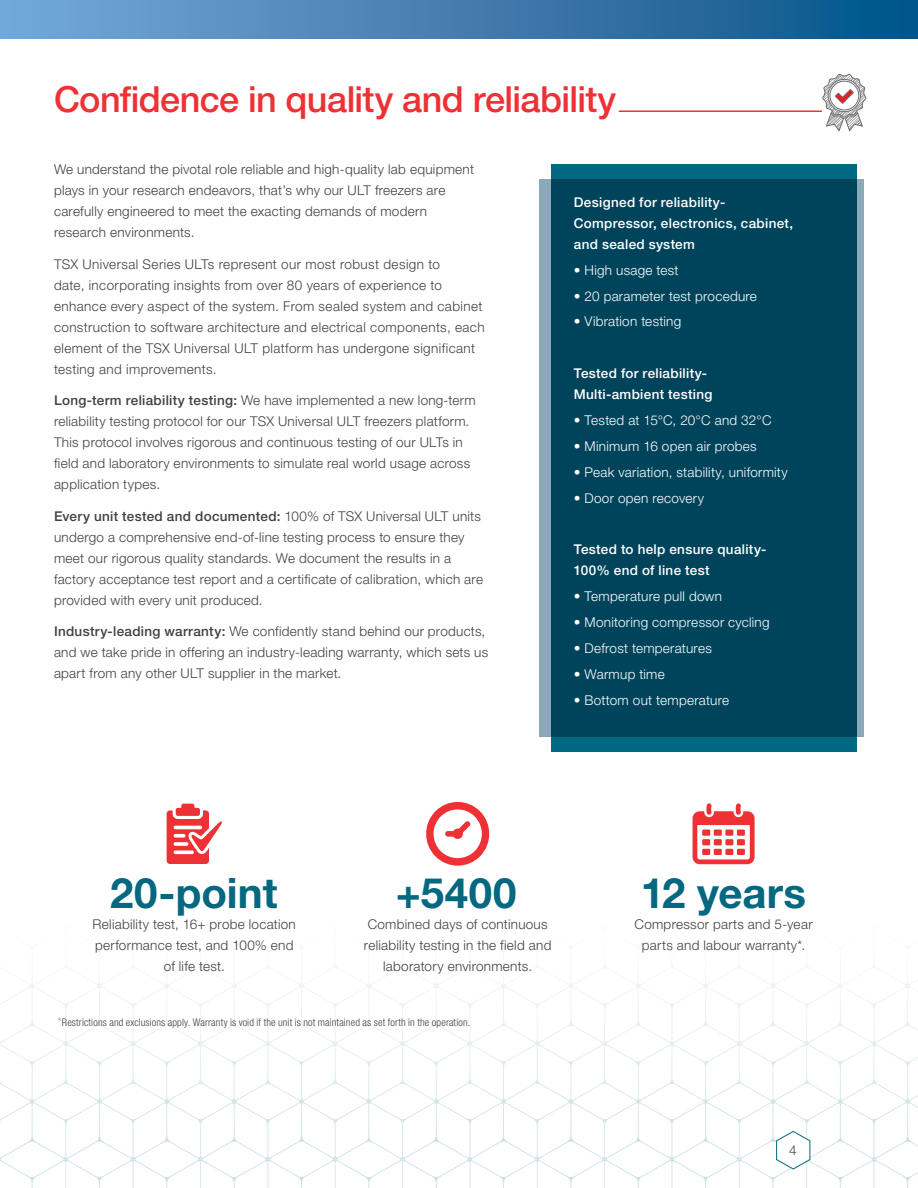
<style>
.page{position:relative;width:918px;height:1188px;background:#fff}
.page>*{position:absolute;margin:0;border:0;box-sizing:border-box;transform-origin:0 0}
.t1{font:700 42px "Helvetica Neue LTW1 G";color:#036880}
.t2{font:500 36px "Helvetica Neue LTW1 G";letter-spacing:-.015em;color:#ee3134}
.t3{font:300 13.5px/21px "Helvetica Neue LTW1 G";letter-spacing:.02em;color:#414042}
.t4{font:300 13.5px "Helvetica Neue LTW1 G";letter-spacing:.02em;color:#fff}
.t5{font:500 13.5px/21px "Helvetica Neue LTW1 G";letter-spacing:.025em;color:#fff}
.t6{font:300 condensed 10.5px "Helvetica Neue LTW1 G";letter-spacing:.015em;color:#414042}
.s1{font-weight:500}
.s2{font-weight:200;font-stretch:normal;font-size:12px}
</style>
<div class="page">
<div style="left:0;top:0;width:918px;height:39px;background:linear-gradient(to right,#79a9d9,#085387)"></div>
<div style="left:551px;top:164px;width:306px;height:588px;background:#006880"></div>
<div style="left:539px;top:179px;width:325px;height:558px;background:#00445c"></div>
<svg style="left:426px;top:802px;width:64px;height:64px"></svg>
<svg style="left:167px;top:804px;width:55px;height:60px"></svg>
<svg style="left:693px;top:803px;width:62px;height:61px"></svg>
<svg style="left:822px;top:75px;width:44px;height:56px"></svg>
<hr style="left:619px;top:110px;width:203px;height:2px;background:#ee3134">
<svg style="left:0;top:965px;width:918px;height:223px"></svg>
<h2 class="t2" style="left:54px;top:78px;width:564px">Confidence in quality and reliability</h2>
<p class="t3" style="left:54px;top:159px;width:422px">We understand the pivotal role reliable and high-quality lab equipment plays in your research endeavors, that’s why our ULT freezers are carefully engineered to meet the exacting demands of modern research environments.</p>
<p class="t3" style="left:54px;top:253px;width:432px">TSX Universal Series ULTs represent our most robust design to<br>date, incorporating insights from over 80 years of experience to enhance every aspect of the system. From sealed system and cabinet construction to software architecture and electrical components, each element of the TSX Universal ULT platform has undergone significant testing and improvements.</p>
<p class="t3" style="left:54px;top:390px;width:423px"><span class="s1">Long-term reliability testing:</span> We have implemented a new long-term reliability testing protocol for our TSX Universal ULT freezers platform.<br>This protocol involves rigorous and continuous testing of our ULTs in field and laboratory environments to simulate real world usage across application types.</p>
<p class="t3" style="left:54px;top:505px;width:431px"><span class="s1">Every unit tested and documented:</span> 100% of TSX Universal ULT units undergo a comprehensive end-of-line testing process to ensure they meet our rigorous quality standards. We document the results in a factory acceptance test report and a certificate of calibration, which are provided with every unit produced.</p>
<p class="t3" style="left:54px;top:621px;width:436px"><span class="s1">Industry-leading warranty:</span> We confidently stand behind our products, and we take pride in offering an industry-leading warranty, which sets us apart from any other ULT supplier in the market.</p>
<p class="t5" style="left:574px;top:192px;width:221px">Designed for reliability-<br>Compressor, electronics, cabinet, and sealed system</p>
<p class="t4" style="left:574px;top:262px;width:106px">• High usage test</p>
<p class="t4" style="left:574px;top:287px;width:185px">• 20 parameter test procedure</p>
<p class="t4" style="left:574px;top:313px;width:109px">• Vibration testing</p>
<p class="t5" style="left:574px;top:363px;width:140px">Tested for reliability-<br>Multi-ambient testing</p>
<p class="t4" style="left:574px;top:412px;width:199px">• Tested at 15°C, 20°C and 32°C</p>
<p class="t4" style="left:574px;top:438px;width:184px">• Minimum 16 open air probes</p>
<p class="t4" style="left:574px;top:464px;width:215px">• Peak variation, stability, uniformity</p>
<p class="t4" style="left:574px;top:490px;width:132px">• Door open recovery</p>
<p class="t5" style="left:574px;top:539px;width:194px">Tested to help ensure quality-<br>100% end of line test</p>
<p class="t4" style="left:574px;top:588px;width:150px">• Temperature pull down</p>
<p class="t4" style="left:574px;top:614px;width:197px">• Monitoring compressor cycling</p>
<p class="t4" style="left:574px;top:640px;width:140px">• Defrost temperatures</p>
<p class="t4" style="left:574px;top:666px;width:93px">• Warmup time</p>
<p class="t4" style="left:574px;top:692px;width:157px">• Bottom out temperature</p>
<h1 class="t1" style="left:110px;top:868px;width:169px">20-point</h1>
<p class="t3" style="left:93px;top:914px;width:205px;text-align:center">Reliability test, 16+ probe location performance test, and 100% end of life test.</p>
<h1 class="t1" style="left:396px;top:868px;width:122px">+5400</h1>
<p class="t3" style="left:364px;top:914px;width:189px;text-align:center">Combined days of continuous reliability testing in the field and laboratory environments.</p>
<p class="t6" style="left:57px;top:1016px;width:414px"><span class="s2">*</span>Restrictions and exclusions apply. Warranty is void if the unit is not maintained as set forth in the operation.</p>
<h1 class="t1" style="left:641px;top:868px;width:167px">12 years</h1>
<p class="t3" style="left:635px;top:914px;width:180px;text-align:center">Compressor parts and 5-year parts and labour warranty*.</p>
<p class="t3" style="left:789px;top:1140px;width:9px">4</p>
</div>
